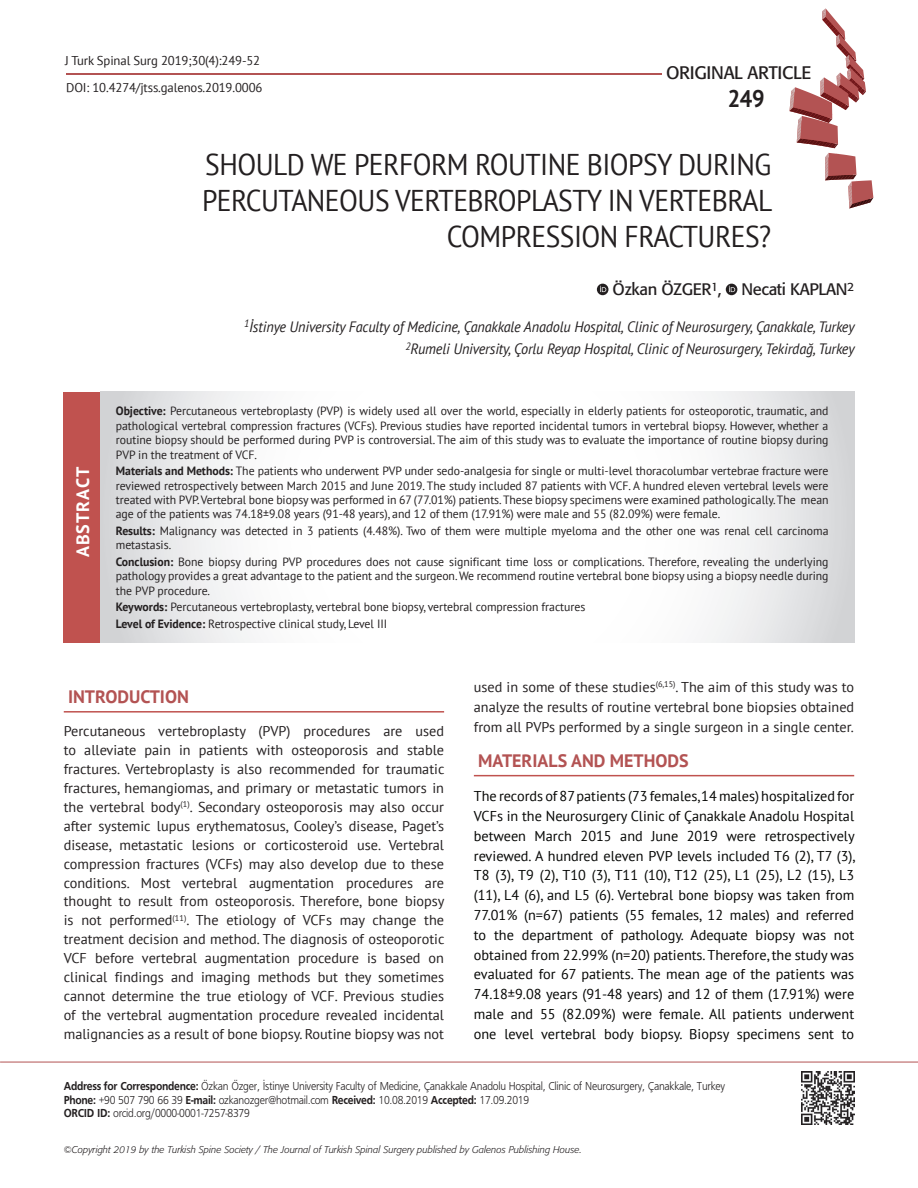
<style>
.page{position:relative;width:918px;height:1188px;background:#fff}
.page>*{position:absolute;margin:0;border:0;box-sizing:border-box;transform-origin:0 0}
.t1{font:30px/36px "PT Sans";letter-spacing:-.02em;color:#231f20;text-align:right;scale:.92 1}
.t2{font:700 24px "PT Sans";color:#231f20;scale:.92 1}
.t3{font:700 18px "PT Sans";color:#b35353}
.t4{font:18px "Formata Tr";letter-spacing:-.015em;color:#231f20}
.t5{font:700 18px "PT Sans";letter-spacing:.05em;color:#fff}
.t6{font:16.5px "Formata Tr";letter-spacing:-.02em;color:#231f20}
.t7{font:italic 15px/22.2px "PT Sans";letter-spacing:-.01em;color:#231f20;text-align:right;scale:.95 1}
.t8{font:14.25px/18.9px "PT Sans";color:#231f20;text-align:justify}
.t9{font:14.25px/19.8px "PT Sans";color:#040503;text-align:justify}
.t10{font:12.75px "PT Sans";letter-spacing:-.01em;color:#231f20}
.t11{font:12px/14.4px "PT Sans";letter-spacing:-.005em;color:#231f20;text-align:justify}
.t12{font:12px/13.5px "Frugal Normal Tr";letter-spacing:-.025em;color:#231f20;scale:.9 1}
.t13{font:9.75px "Formata Light Ita Tr";color:#231f20}
.s1{font-weight:700}
.s2{font-family:"Frugal Bold Tr"}
</style>
<div class="page">
<hr style="left:66px;top:73px;width:595px;height:1px;background:#b35353">
<svg style="left:790px;top:8px;width:83px;height:200px"></svg>
<hr style="left:0;top:1062px;width:918px;height:1px;background:#b35353">
<img style="left:801px;top:1071px;width:53px;height:53px">
<hr style="left:64px;top:711px;width:380px;height:2px;background:#c0524f">
<hr style="left:474px;top:775px;width:380px;height:1px;background:#c0524f">
<div style="left:597px;top:284px;width:11px;height:11px;background:#231f20;border-radius:50%"></div>
<svg style="left:600px;top:286px;width:6px;height:6px"></svg>
<div style="left:726px;top:284px;width:11px;height:11px;background:#231f20;border-radius:50%"></div>
<svg style="left:729px;top:286px;width:6px;height:6px"></svg>
<div style="left:64px;top:392px;width:37px;height:251px;background:#c0524f"></div>
<svg style="left:101px;top:392px;width:753px;height:251px"></svg>
<p class="t10" style="left:65px;top:52px;width:197px">J Turk Spinal Surg 2019;30(4):249-52</p>
<p class="t10" style="left:66px;top:79px;width:198px">DOI: 10.4274/jtss.galenos.2019.0006</p>
<h3 class="t4" style="left:666px;top:62px;width:147px">ORIGINAL ARTICLE</h3>
<h2 class="t2" style="left:728px;top:83px;width:41px">249</h2>
<h1 class="t1" style="left:202px;top:146px;width:622px">SHOULD WE PERFORM ROUTINE BIOPSY DURING<br>PERCUTANEOUS VERTEBROPLASTY IN VERTEBRAL<br>COMPRESSION FRACTURES?</h1>
<h3 class="t5" style="left:71px;top:557px;width:92px;rotate:-90deg">ABSTRACT</h3>
<h3 class="t6" style="left:613px;top:279px;width:243px">Özkan ÖZGER<sup>1</sup>, Necati KAPLAN<sup>2</sup></h3>
<p class="t7" style="left:244px;top:315px;width:644px"><sup>1</sup>İstinye University Faculty of Medicine, Çanakkale Anadolu Hospital, Clinic of Neurosurgery, Çanakkale, Turkey<br><sup>2</sup>Rumeli University, Çorlu Reyap Hospital, Clinic of Neurosurgery, Tekirdağ, Turkey</p>
<p class="t11" style="left:116px;top:404px;width:714px"><span class="s1">Objective:</span> Percutaneous vertebroplasty (PVP) is widely used all over the world, especially in elderly patients for osteoporotic, traumatic, and pathological vertebral compression fractures (VCFs). Previous studies have reported incidental tumors in vertebral biopsy. However, whether a routine biopsy should be performed during PVP is controversial. The aim of this study was to evaluate the importance of routine biopsy during PVP in the treatment of VCF.</p>
<p class="t11" style="left:116px;top:463px;width:714px"><span class="s1">Materials and Methods:</span> The patients who underwent PVP under sedo-analgesia for single or multi-level thoracolumbar vertebrae fracture were reviewed retrospectively between March 2015 and June 2019. The study included 87 patients with VCF. A hundred eleven vertebral levels were treated with PVP. Vertebral bone biopsy was performed in 67 (77.01%) patients. These biopsy specimens were examined pathologically. The mean age of the patients was 74.18±9.08 years (91-48 years), and 12 of them (17.91%) were male and 55 (82.09%) were female.</p>
<p class="t11" style="left:116px;top:523px;width:714px"><span class="s1">Results:</span> Malignancy was detected in 3 patients (4.48%). Two of them were multiple myeloma and the other one was renal cell carcinoma metastasis.</p>
<p class="t11" style="left:116px;top:554px;width:714px"><span class="s1">Conclusion:</span> Bone biopsy during PVP procedures does not cause significant time loss or complications. Therefore, revealing the underlying pathology provides a great advantage to the patient and the surgeon. We recommend routine vertebral bone biopsy using a biopsy needle during the PVP procedure.</p>
<p class="t11" style="left:116px;top:598px;width:471px;line-height:16.5px"><span class="s1">Keywords:</span> Percutaneous vertebroplasty, vertebral bone biopsy, vertebral compression fractures<br><span class="s1">Level of Evidence:</span> Retrospective clinical study, Level III</p>
<p class="t8" style="left:474px;top:677px;width:382px;line-height:19.8px">used in some of these studies<sup>(6,15)</sup>. The aim of this study was to analyze the results of routine vertebral bone biopsies obtained from all PVPs performed by a single surgeon in a single center.</p>
<h3 class="t3" style="left:478px;top:748px;width:212px">MATERIALS AND METHODS</h3>
<p class="t9" style="left:474px;top:786px;width:383px">The records of 87 patients (73 females, 14 males) hospitalized for VCFs in the Neurosurgery Clinic of Çanakkale Anadolu Hospital between March 2015 and June 2019 were retrospectively reviewed. A hundred eleven PVP levels included T6 (2), T7 (3), T8 (3), T9 (2), T10 (3), T11 (10), T12 (25), L1 (25), L2 (15), L3 (11), L4 (6), and L5 (6). Vertebral bone biopsy was taken from 77.01% (n=67) patients (55 females, 12 males) and referred to the department of pathology. Adequate biopsy was not obtained from 22.99% (n=20) patients. Therefore, the study was evaluated for 67 patients. The mean age of the patients was 74.18±9.08 years (91-48 years) and 12 of them (17.91%) were male and 55 (82.09%) were female. All patients underwent one level vertebral body biopsy. Biopsy specimens sent to</p>
<p class="t12" style="left:64px;top:1080px;width:737px"><span class="s2">Address for Correspondence:</span> Özkan Özger, İstinye University Faculty of Medicine, Çanakkale Anadolu Hospital, Clinic of Neurosurgery, Çanakkale, Turkey<br><span class="s2">Phone:</span> +90 507 790 66 39 <span class="s2">E-mail:</span> ozkanozger@hotmail.com <span class="s2">Received:</span> 10.08.2019 <span class="s2">Accepted:</span> 17.09.2019<br><span class="s2">ORCID ID:</span> orcid.org/0000-0001-7257-8379</p>
<h3 class="t3" style="left:68px;top:685px;width:122px">INTRODUCTION</h3>
<p class="t8" style="left:64px;top:722px;width:382px">Percutaneous vertebroplasty (PVP) procedures are used to alleviate pain in patients with osteoporosis and stable fractures. Vertebroplasty is also recommended for traumatic fractures, hemangiomas, and primary or metastatic tumors in the vertebral body<sup>(1)</sup>. Secondary osteoporosis may also occur after systemic lupus erythematosus, Cooley’s disease, Paget’s disease, metastatic lesions or corticosteroid use. Vertebral compression fractures (VCFs) may also develop due to these conditions. Most vertebral augmentation procedures are thought to result from osteoporosis. Therefore, bone biopsy is not performed<sup>(11)</sup>. The etiology of VCFs may change the treatment decision and method. The diagnosis of osteoporotic VCF before vertebral augmentation procedure is based on clinical findings and imaging methods but they sometimes cannot determine the true etiology of VCF. Previous studies of the vertebral augmentation procedure revealed incidental malignancies as a result of bone biopsy. Routine biopsy was not</p>
<p class="t13" style="left:64px;top:1144px;width:519px">©Copyright 2019 by the Turkish Spine Society / The Journal of Turkish Spinal Surgery published by Galenos Publishing House.</p>
</div>
